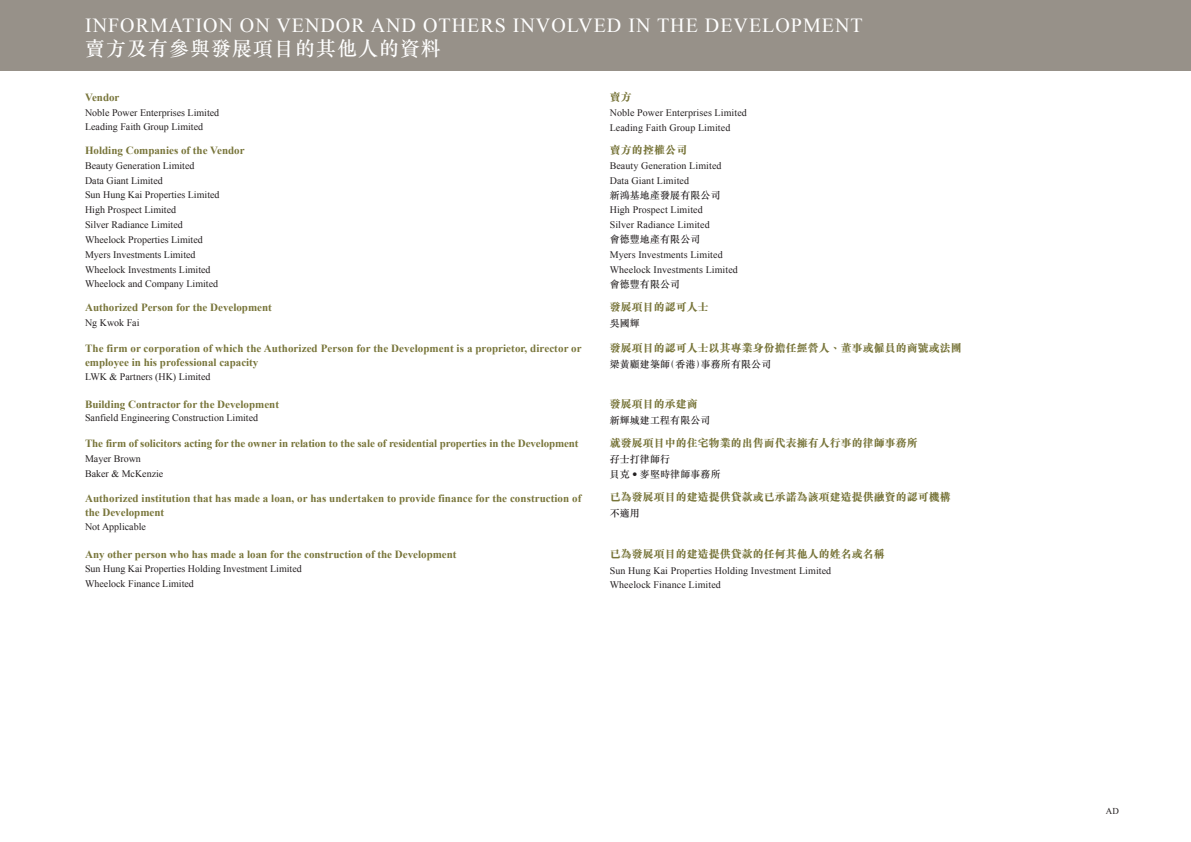
<style>
.page{position:relative;width:1191px;height:842px;background:#fff}
.page>*{position:absolute;margin:0;border:0;box-sizing:border-box;transform-origin:0 0}
.t1{font:20px "Times New Roman";letter-spacing:.05em;color:#fff}
.t2{font:500 20px "M Sung HK";letter-spacing:.05em;color:#fff}
.t3{font:700 11px/14px "Times New Roman";color:#78753a}
.t4{font:800 11px "M Sung HK";color:#78753a}
.t5{font:10px/14.8px "Times New Roman";color:#231f20}
.t6{font:500 10px/14.8px "M Sung HK";letter-spacing:.01em;color:#231f20}
.t7{font:9px "Times New Roman";color:#231f20}
</style>
<div class="page">
<div style="left:0;top:0;width:1191px;height:71px;background:#979189"></div>
<h1 class="t1" style="left:85px;top:12px;width:779px">INFORMATION ON VENDOR AND OTHERS INVOLVED IN THE DEVELOPMENT</h1>
<h1 class="t2" style="left:85px;top:35px;width:358px">賣方及有參與發展項目的其他人的資料</h1>
<p class="t3" style="left:85px;top:90px;width:36px">Vendor</p>
<p class="t5" style="left:85px;top:105px;width:136px">Noble Power Enterprises Limited<br>Leading Faith Group Limited</p>
<p class="t4" style="left:609px;top:91px;width:24px">賣方</p>
<p class="t5" style="left:609px;top:105px;width:139px">Noble Power Enterprises Limited<br>Leading Faith Group Limited</p>
<p class="t3" style="left:85px;top:143px;width:161px">Holding Companies of the Vendor</p>
<p class="t5" style="left:85px;top:158px;width:136px">Beauty Generation Limited<br>Data Giant Limited<br>Sun Hung Kai Properties Limited<br>High Prospect Limited<br>Silver Radiance Limited<br>Wheelock Properties Limited<br>Myers Investments Limited<br>Wheelock Investments Limited<br>Wheelock and Company Limited</p>
<p class="t4" style="left:609px;top:144px;width:79px">賣方的控權公司</p>
<p class="t5" style="left:609px;top:158px;width:113px">Beauty Generation Limited<br>Data Giant Limited</p>
<p class="t6" style="left:609px;top:187px;width:112px">新鴻基地產發展有限公司</p>
<p class="t5" style="left:609px;top:203px;width:101px">High Prospect Limited<br>Silver Radiance Limited</p>
<p class="t6" style="left:609px;top:231px;width:92px">會德豐地產有限公司</p>
<p class="t5" style="left:609px;top:247px;width:130px">Myers Investments Limited<br>Wheelock Investments Limited</p>
<p class="t6" style="left:609px;top:276px;width:72px">會德豐有限公司</p>
<p class="t3" style="left:85px;top:300px;width:188px">Authorized Person for the Development</p>
<p class="t5" style="left:85px;top:315px;width:56px">Ng Kwok Fai</p>
<p class="t4" style="left:609px;top:302px;width:100px">發展項目的認可人士</p>
<p class="t6" style="left:609px;top:315px;width:32px">吳國輝</p>
<p class="t3" style="left:85px;top:341px;width:498px">The firm or corporation of which the Authorized Person for the Development is a proprietor, director or employee in his professional capacity</p>
<p class="t5" style="left:85px;top:369px;width:127px">LWK &amp; Partners (HK) Limited</p>
<p class="t4" style="left:609px;top:342px;width:353px">發展項目的認可人士以其專業身份擔任經營人、董事或僱員的商號或法團</p>
<p class="t6" style="left:609px;top:356px;width:163px">梁黃顧建築師(香港)事務所有限公司</p>
<p class="t3" style="left:85px;top:397px;width:195px">Building Contractor for the Development</p>
<p class="t5" style="left:85px;top:410px;width:175px">Sanfield Engineering Construction Limited</p>
<p class="t4" style="left:609px;top:398px;width:89px">發展項目的承建商</p>
<p class="t6" style="left:609px;top:412px;width:102px">新輝城建工程有限公司</p>
<p class="t3" style="left:85px;top:436px;width:495px">The firm of solicitors acting for the owner in relation to the sale of residential properties in the Development</p>
<p class="t5" style="left:85px;top:451px;width:80px">Mayer Brown<br>Baker &amp; McKenzie</p>
<p class="t4" style="left:609px;top:438px;width:309px">就發展項目中的住宅物業的出售而代表擁有人行事的律師事務所</p>
<p class="t6" style="left:609px;top:451px;width:112px">孖士打律師行<br>貝克•麥堅時律師事務所</p>
<p class="t3" style="left:85px;top:491px;width:498px">Authorized institution that has made a loan, or has undertaken to provide finance for the construction of the Development</p>
<p class="t5" style="left:85px;top:519px;width:62px">Not Applicable</p>
<p class="t4" style="left:609px;top:492px;width:342px">已為發展項目的建造提供貸款或已承諾為該項建造提供融資的認可機構</p>
<p class="t6" style="left:609px;top:506px;width:32px">不適用</p>
<p class="t3" style="left:85px;top:547px;width:373px">Any other person who has made a loan for the construction of the Development</p>
<p class="t5" style="left:85px;top:561px;width:218px">Sun Hung Kai Properties Holding Investment Limited<br>Wheelock Finance Limited</p>
<p class="t4" style="left:609px;top:548px;width:276px">已為發展項目的建造提供貸款的任何其他人的姓名或名稱</p>
<p class="t5" style="left:609px;top:563px;width:223px">Sun Hung Kai Properties Holding Investment Limited<br>Wheelock Finance Limited</p>
<p class="t7" style="left:1106px;top:804px;width:14px">AD</p>
</div>
